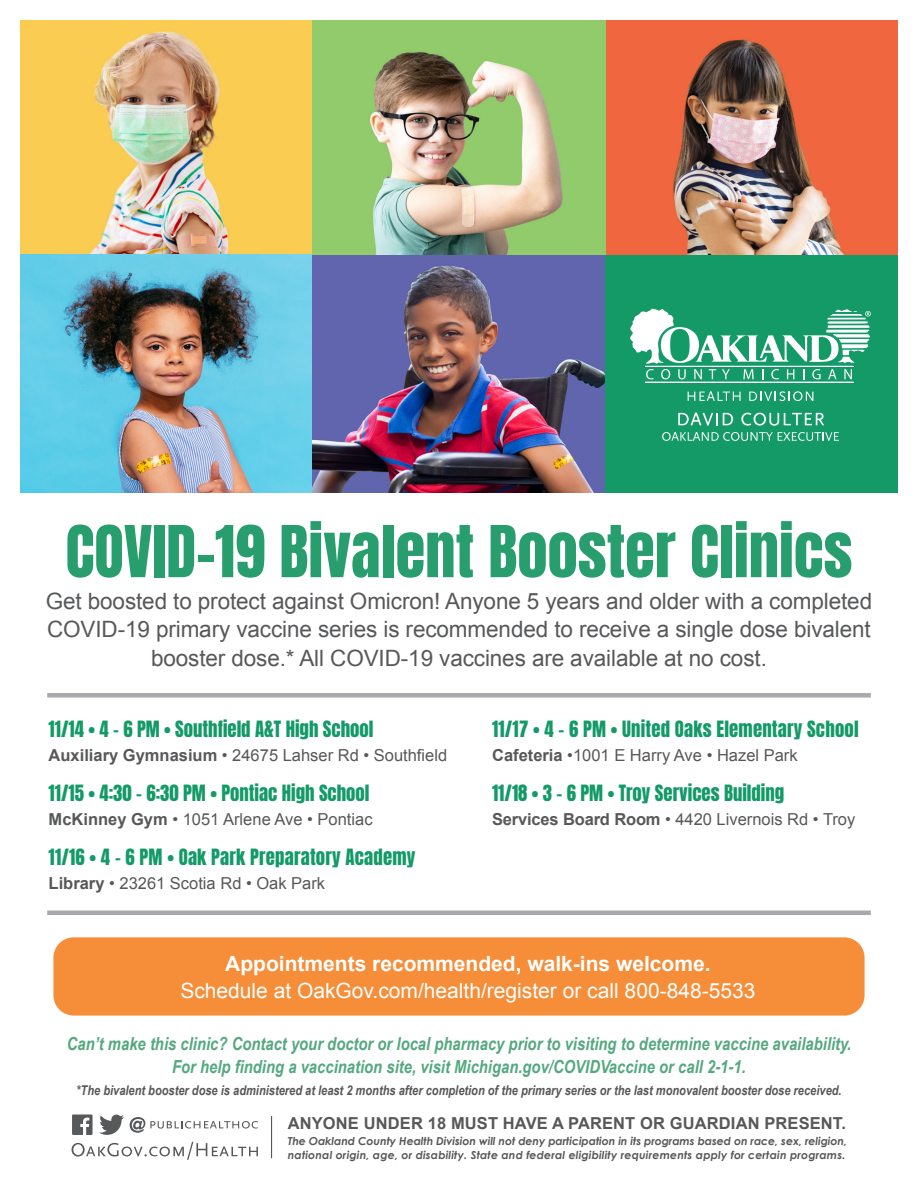
<style>
.page{position:relative;width:918px;height:1188px;background:#fff}
.page>*{position:absolute;margin:0;border:0;box-sizing:border-box;transform-origin:0 0}
.t1{font:60.75px "Anton";color:#289d6d}
.t2{font:22.5px/28.5px "Arial";letter-spacing:-.005em;color:#57585a;text-align:center}
.t3{font:21px "Arial";color:#fff}
.t4{font:700 21px "Arial";color:#fff}
.t5{font:18.75px "Anton";color:#139a67}
.t6{font:italic 700 18px "Arial Narrow";color:#55a880}
.t7{font:16.5px "Arial";color:#57585a}
.t8{font:700 16.5px "Arial";letter-spacing:.005em;color:#57585a}
.t9{font:italic 700 13.5px "Arial Narrow";color:#57585a}
.t10{font:italic 700 10.95px "Century Gothic";letter-spacing:.015em;color:#57585a}
.t11{font:italic 700 10.95px "Century Gothic";letter-spacing:-.005em;color:#57585a}
.s1{font-weight:700}
</style>
<div class="page">
<hr style="left:271px;top:1116px;width:1px;height:42px;background:#57585a">
<svg style="left:72px;top:1114px;width:21px;height:21px"></svg>
<svg style="left:99px;top:1115px;width:25px;height:20px"></svg>
<svg style="left:130px;top:1117px;width:128px;height:16px"></svg>
<svg style="left:72px;top:1142px;width:186px;height:18px"></svg>
<div style="left:53px;top:937px;width:812px;height:79px;background:#f68d38;border-radius:20px"></div>
<img style="left:20px;top:20px;width:585px;height:472px">
<img style="left:605px;top:20px;width:293px;height:235px">
<div style="left:605px;top:255px;width:293px;height:237px;background:#139a67"></div>
<hr style="left:645px;top:382px;width:208px;height:1px;background:#fff">
<svg style="left:630px;top:309px;width:241px;height:70px"></svg>
<svg style="left:688px;top:391px;width:53px;height:10px"></svg>
<svg style="left:749px;top:391px;width:64px;height:10px"></svg>
<svg style="left:678px;top:413px;width:55px;height:13px"></svg>
<svg style="left:741px;top:413px;width:83px;height:13px"></svg>
<svg style="left:662px;top:432px;width:177px;height:9px"></svg>
<div style="left:47px;top:693px;width:824px;height:5px;background:#a8a9ad"></div>
<hr style="left:47px;top:911px;width:824px;height:4px;background:#a8a9ad">
<p class="t1" style="left:66px;top:521px;width:788px">COVID-19 Bivalent Booster Clinics</p>
<p class="t2" style="left:46px;top:587px;width:828px">Get boosted to protect against Omicron! Anyone 5 years and older with a completed<br>COVID-19 primary vaccine series is recommended to receive a single dose bivalent booster dose.* All COVID-19 vaccines are available at no cost.</p>
<p class="t5" style="left:49px;top:719px;width:326px">11/14 • 4 - 6 PM • Southfield A&amp;T High School</p>
<p class="t7" style="left:49px;top:744px;width:400px"><span class="s1">Auxiliary Gymnasium</span> • 24675 Lahser Rd • Southfield</p>
<p class="t5" style="left:49px;top:784px;width:322px">11/15 • 4:30 - 6:30 PM • Pontiac High School</p>
<p class="t7" style="left:49px;top:808px;width:325px"><span class="s1">McKinney Gym</span> • 1051 Arlene Ave • Pontiac</p>
<p class="t5" style="left:49px;top:848px;width:368px">11/16 • 4 - 6 PM • Oak Park Preparatory Academy</p>
<p class="t7" style="left:49px;top:873px;width:278px"><span class="s1">Library</span> • 23261 Scotia Rd • Oak Park</p>
<p class="t5" style="left:492px;top:719px;width:368px">11/17 • 4 - 6 PM • United Oaks Elementary School</p>
<p class="t7" style="left:492px;top:744px;width:307px"><span class="s1">Cafeteria</span> •1001 E Harry Ave • Hazel Park</p>
<p class="t5" style="left:492px;top:784px;width:294px">11/18 • 3 - 6 PM • Troy Services Building</p>
<p class="t7" style="left:492px;top:808px;width:365px"><span class="s1">Services Board Room</span> • 4420 Livernois Rd • Troy</p>
<p class="t4" style="left:225px;top:950px;width:487px">Appointments recommended, walk-ins welcome.</p>
<p class="t3" style="left:180px;top:977px;width:577px">Schedule at OakGov.com/health/register or call 800-848-5533</p>
<p class="t6" style="left:67px;top:1030px;width:786px">Can’t make this clinic? Contact your doctor or local pharmacy prior to visiting to determine vaccine availability.</p>
<p class="t6" style="left:172px;top:1053px;width:575px">For help finding a vaccination site, visit Michigan.gov/COVIDVaccine or call 2-1-1.</p>
<p class="t9" style="left:76px;top:1080px;width:767px">*The bivalent booster dose is administered at least 2 months after completion of the primary series or the last monovalent booster dose received.</p>
<p class="t8" style="left:288px;top:1112px;width:560px">ANYONE UNDER 18 MUST HAVE A PARENT OR GUARDIAN PRESENT.</p>
<p class="t11" style="left:288px;top:1133px;width:561px">The Oakland County Health Division will not deny participation in its programs based on race, sex, religion,</p>
<p class="t10" style="left:288px;top:1147px;width:559px">national origin, age, or disability. State and federal eligibility requirements apply for certain programs.</p>
</div>
